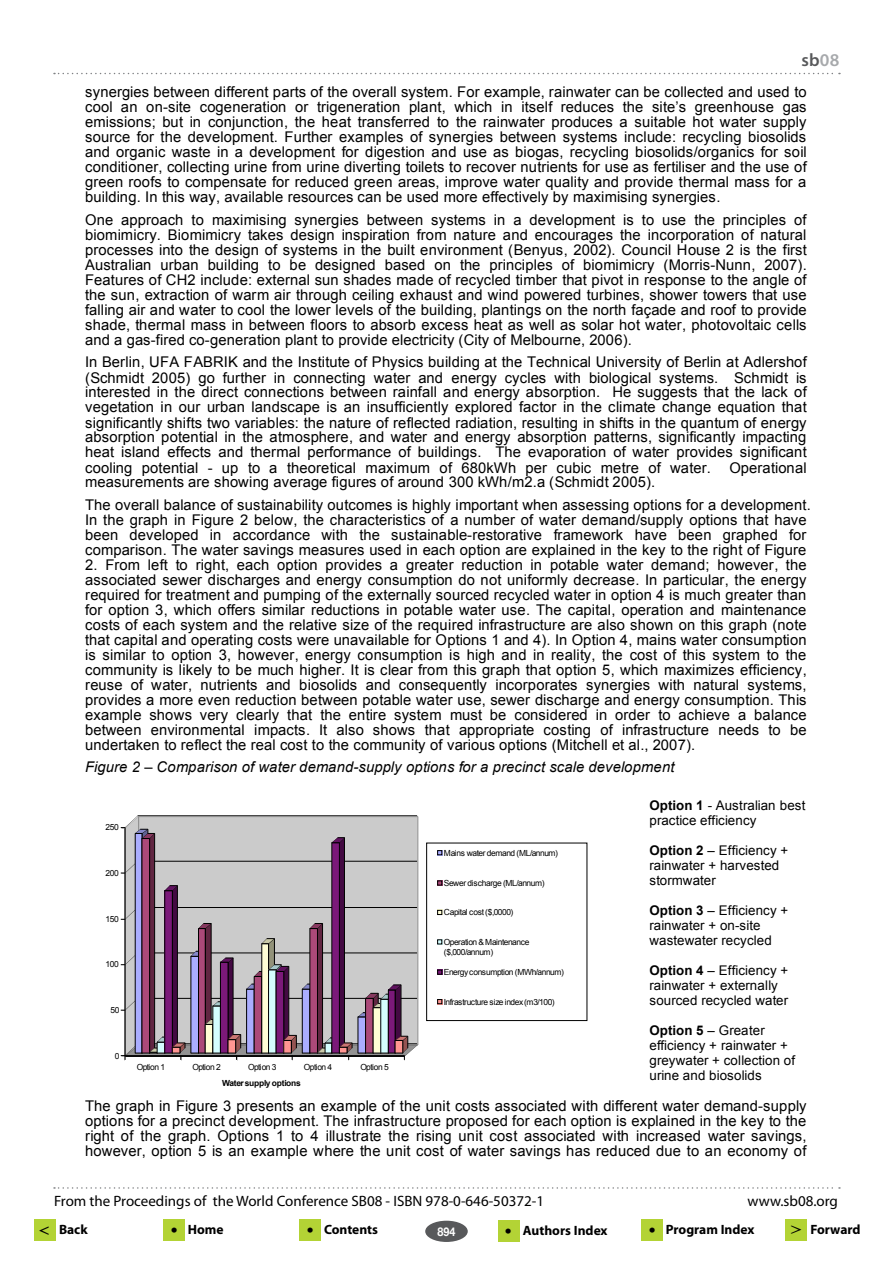
<style>
.page{position:relative;width:893px;height:1263px;background:#fff}
.page>*{position:absolute;margin:0;border:0;box-sizing:border-box;transform-origin:0 0}
.t1{font:600 18px "Myriad Pro";color:#58595b}
.t2{font:15px "Myriad Pro";color:#000}
.t3{font:14.7px/15px "Arial";letter-spacing:.005em;color:#000;text-align:justify}
.t4{font:italic 14.7px "Arial";letter-spacing:.005em;color:#000}
.t5{font:700 13.5px "Myriad Pro";color:#000}
.t6{font:13.35px/15px "Arial";letter-spacing:.01em;color:#000}
.t7{font:700 12px "Helvetica Neue";color:#fff;scale:.9 1}
.t8{font:8.4px/9.3px "Arial";letter-spacing:-.055em;color:#000}
.t9{font:700 8.4px "Arial";letter-spacing:-.01em;color:#000}
.s1{color:#a7a9ac}
.s2{font-weight:700}
.s3{font-family:"Times";font-weight:400;font-size:18px}
</style>
<div class="page">
<svg style="left:54px;top:73px;width:786px;height:1px"></svg>
<svg style="left:54px;top:1187px;width:786px;height:2px"></svg>
<div style="left:425px;top:1221px;width:43px;height:21px;background:#58595b;border-radius:50%"></div>
<div style="left:34px;top:1219px;width:21px;height:21px;background:#b3d335"></div>
<div style="left:785px;top:1219px;width:22px;height:22px;background:#b3d335"></div>
<div style="left:163px;top:1219px;width:21px;height:22px;background:#b3d335"></div>
<div style="left:498px;top:1221px;width:21px;height:21px;background:#b3d335"></div>
<div style="left:642px;top:1219px;width:21px;height:22px;background:#b3d335"></div>
<div style="left:299px;top:1219px;width:22px;height:22px;background:#b3d335"></div>
<hr style="left:138px;top:815px;width:279px;height:1px;background:#000">
<svg style="left:121px;top:816px;width:298px;height:244px;background:#aa9da9"></svg>
<div style="left:426px;top:843px;width:161px;height:178px;border:1px solid #000"></div>
<svg style="left:437px;top:850px;width:5px;height:5px"></svg>
<svg style="left:437px;top:880px;width:5px;height:5px"></svg>
<svg style="left:437px;top:910px;width:5px;height:5px"></svg>
<svg style="left:437px;top:939px;width:5px;height:5px"></svg>
<svg style="left:437px;top:970px;width:5px;height:5px"></svg>
<svg style="left:437px;top:999px;width:5px;height:5px"></svg>
<p class="t1" style="left:801px;top:48px;width:39px">sb<span class="s1">08</span></p>
<p class="t3" style="left:85px;top:86px;width:723px">synergies between different parts of the overall system. For example, rainwater can be collected and used to cool an on-site cogeneration or trigeneration plant, which in itself reduces the site’s greenhouse gas emissions; but in conjunction, the heat transferred to the rainwater produces a suitable hot water supply source for the development. Further examples of synergies between systems include: recycling biosolids and organic waste in a development for digestion and use as biogas, recycling biosolids/organics for soil conditioner, collecting urine from urine diverting toilets to recover nutrients for use as fertiliser and the use of green roofs to compensate for reduced green areas, improve water quality and provide thermal mass for a building. In this way, available resources can be used more effectively by maximising synergies.</p>
<p class="t3" style="left:85px;top:213px;width:723px">One approach to maximising synergies between systems in a development is to use the principles of biomimicry. Biomimicry takes design inspiration from nature and encourages the incorporation of natural processes into the design of systems in the built environment (Benyus, 2002). Council House 2 is the first Australian urban building to be designed based on the principles of biomimicry (Morris-Nunn, 2007).<br>Features of CH2 include: external sun shades made of recycled timber that pivot in response to the angle of the sun, extraction of warm air through ceiling exhaust and wind powered turbines, shower towers that use falling air and water to cool the lower levels of the building, plantings on the north façade and roof to provide shade, thermal mass in between floors to absorb excess heat as well as solar hot water, photovoltaic cells and a gas-fired co-generation plant to provide electricity (City of Melbourne, 2006).</p>
<p class="t3" style="left:85px;top:356px;width:723px">In Berlin, UFA FABRIK and the Institute of Physics building at the Technical University of Berlin at Adlershof (Schmidt 2005) go further in connecting water and energy cycles with biological systems. Schmidt is interested in the direct connections between rainfall and energy absorption. He suggests that the lack of vegetation in our urban landscape is an insufficiently explored factor in the climate change equation that significantly shifts two variables: the nature of reflected radiation, resulting in shifts in the quantum of energy absorption potential in the atmosphere, and water and energy absorption patterns, significantly impacting heat island effects and thermal performance of buildings. The evaporation of water provides significant cooling potential - up to a theoretical maximum of 680kWh per cubic metre of water.</p>
<p class="t3" style="left:729px;top:461px;width:79px">Operational</p>
<p class="t3" style="left:85px;top:472px;width:727px;line-height:22.6px">measurements are showing average figures of around 300 kWh/m2.a (Schmidt 2005).<br>The overall balance of sustainability outcomes is highly important when assessing options for a development.</p>
<p class="t3" style="left:85px;top:514px;width:723px">In the graph in Figure 2 below, the characteristics of a number of water demand/supply options that have been developed in accordance with the sustainable-restorative framework have been graphed for comparison. The water savings measures used in each option are explained in the key to the right of Figure</p>
<p class="t3" style="left:85px;top:559px;width:723px">2. From left to right, each option provides a greater reduction in potable water demand; however, the associated sewer discharges and energy consumption do not uniformly decrease. In particular, the energy required for treatment and pumping of the externally sourced recycled water in option 4 is much greater than for option 3, which offers similar reductions in potable water use. The capital, operation and maintenance costs of each system and the relative size of the required infrastructure are also shown on this graph (note that capital and operating costs were unavailable for Options 1 and 4). In Option 4, mains water consumption is similar to option 3, however, energy consumption is high and in reality, the cost of this system to the community is likely to be much higher. It is clear from this graph that option 5, which maximizes efficiency, reuse of water, nutrients and biosolids and consequently incorporates synergies with natural systems, provides a more even reduction between potable water use, sewer discharge and energy consumption. This example shows very clearly that the entire system must be considered in order to achieve a balance between environmental impacts. It also shows that appropriate costing of infrastructure needs to be undertaken to reflect the real cost to the community of various options (Mitchell et al., 2007).</p>
<p class="t4" style="left:85px;top:762px;width:591px">Figure 2 – Comparison of water demand-supply options for a precinct scale development</p>
<p class="t8" style="left:106px;top:823px;width:15px">250</p>
<p class="t8" style="left:106px;top:869px;width:15px">200</p>
<p class="t8" style="left:106px;top:915px;width:15px">150</p>
<p class="t8" style="left:106px;top:960px;width:15px">100</p>
<p class="t8" style="left:111px;top:1005px;width:10px">50</p>
<p class="t8" style="left:115px;top:1052px;width:6px">0</p>
<p class="t8" style="left:137px;top:1063px;width:30px">Option 1</p>
<p class="t8" style="left:192px;top:1063px;width:30px">Option 2</p>
<p class="t8" style="left:248px;top:1063px;width:30px">Option 3</p>
<p class="t8" style="left:304px;top:1063px;width:30px">Option 4</p>
<p class="t8" style="left:360px;top:1063px;width:30px">Option 5</p>
<p class="t9" style="left:222px;top:1080px;width:80px">Watersupplyoptions</p>
<p class="t8" style="left:444px;top:849px;width:116px">Mains water demand (ML/annum)</p>
<p class="t8" style="left:444px;top:878px;width:102px">Sewer discharge (ML/annum)</p>
<p class="t8" style="left:444px;top:908px;width:71px">Capital cost ($,0000)</p>
<p class="t8" style="left:444px;top:938px;width:87px">Operation &amp; Maintenance ($,000/annum)</p>
<p class="t8" style="left:444px;top:968px;width:122px">Energy consumption (MWh/annum)</p>
<p class="t8" style="left:444px;top:998px;width:112px">Infrastructure size index (m3/100)</p>
<p class="t6" style="left:649px;top:799px;width:158px"><span class="s2">Option 1</span> - Australian best practice efficiency</p>
<p class="t6" style="left:649px;top:844px;width:140px"><span class="s2">Option 2</span> – Efficiency + rainwater + harvested stormwater</p>
<p class="t6" style="left:649px;top:904px;width:140px"><span class="s2">Option 3</span> – Efficiency + rainwater + on-site wastewater recycled</p>
<p class="t6" style="left:649px;top:964px;width:140px"><span class="s2">Option 4</span> – Efficiency + rainwater + externally sourced recycled water</p>
<p class="t6" style="left:649px;top:1024px;width:147px"><span class="s2">Option 5</span> – Greater efficiency + rainwater + greywater + collection of urine and biosolids</p>
<p class="t3" style="left:85px;top:1099px;width:723px">The graph in Figure 3 presents an example of the unit costs associated with different water demand-supply options for a precinct development. The infrastructure proposed for each option is explained in the key to the right of the graph. Options 1 to 4 illustrate the rising unit cost associated with increased water savings, however, option 5 is an example where the unit cost of water savings has reduced due to an economy of</p>
<p class="t2" style="left:54px;top:1192px;width:492px">From the Proceedings of the World Conference SB08 - ISBN 978-0-646-50372-1</p>
<p class="t2" style="left:748px;top:1192px;width:92px">www.sb08.org</p>
<p class="t5" style="left:39px;top:1221px;width:50px"><span class="s3">&lt;</span> Back</p>
<p class="t5" style="left:171px;top:1220px;width:54px"><span class="s3">•</span> Home</p>
<p class="t5" style="left:307px;top:1220px;width:73px"><span class="s3">•</span> Contents</p>
<p class="t7" style="left:437px;top:1224px;width:22px">894</p>
<p class="t5" style="left:505px;top:1221px;width:104px"><span class="s3">•</span> Authors Index</p>
<p class="t5" style="left:649px;top:1221px;width:107px"><span class="s3">•</span> Program Index</p>
<p class="t5" style="left:791px;top:1221px;width:71px"><span class="s3">&gt;</span> Forward</p>
</div>
